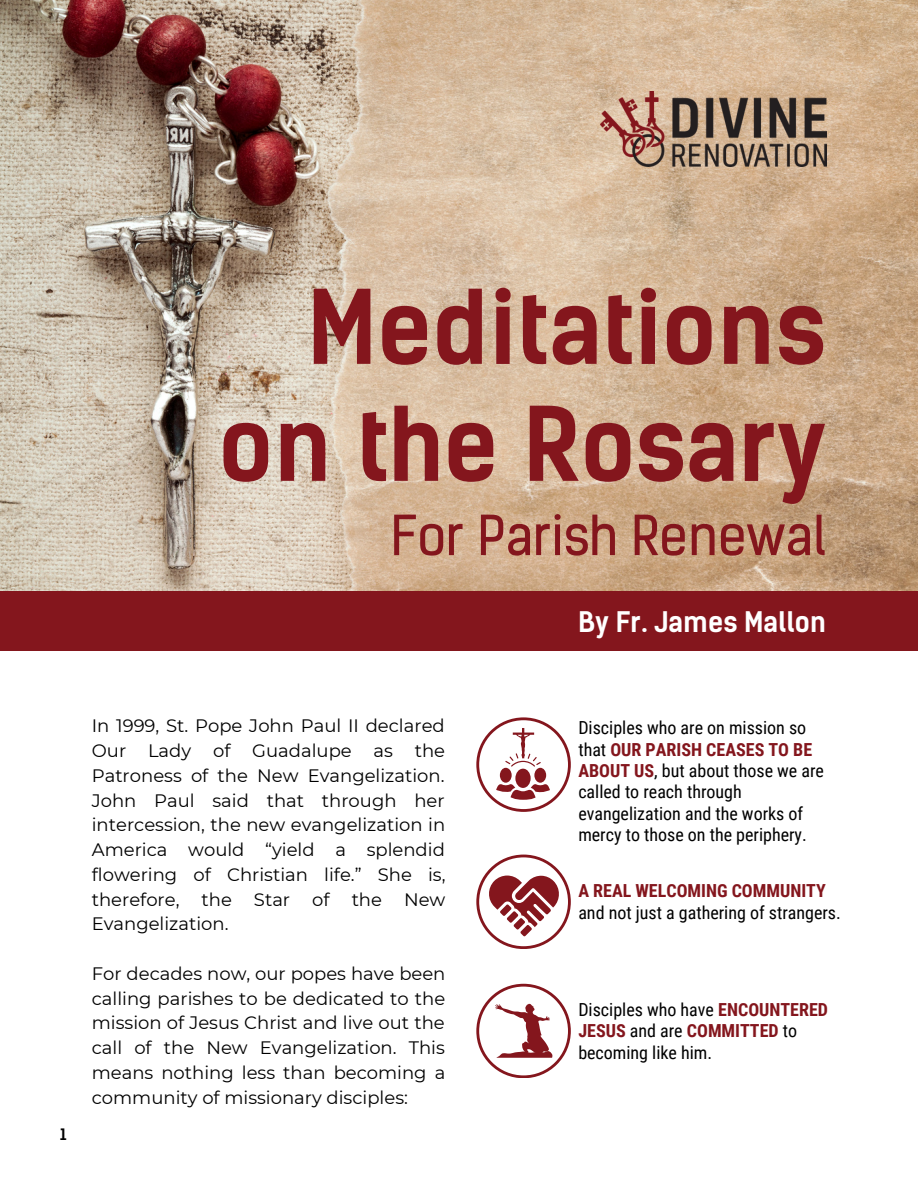
<style>
.page{position:relative;width:918px;height:1188px;background:#fff}
.page>*{position:absolute;margin:0;border:0;box-sizing:border-box;transform-origin:0 0}
.t1{font:700 97.5px "Kelson Sans";color:#84161d}
.t2{font:52.5px "Kelson Sans";color:#84161d}
.t3{font:700 27px "Kelson Sans";color:#fff}
.t4{font:18px/24.8px "Montserrat";color:#000;text-align:justify}
.t5{font:18px/21.3px "Roboto Condensed";color:#000}
.t6{font:700 15px "Kelson Sans";color:#000}
.s1{font-weight:700;color:#84161d}
</style>
<div class="page">
<img style="left:0;top:0;width:918px;height:592px">
<img style="left:600px;top:92px;width:226px;height:74px">
<svg style="left:476px;top:855px;width:95px;height:94px"></svg>
<svg style="left:476px;top:717px;width:95px;height:95px"></svg>
<svg style="left:476px;top:984px;width:95px;height:94px"></svg>
<div style="left:0;top:592px;width:918px;height:59px;background:#84161d"></div>
<p class="t1" style="left:307px;top:271px;width:521px">Meditations</p>
<p class="t1" style="left:219px;top:388px;width:609px">on the Rosary</p>
<p class="t2" style="left:391px;top:505px;width:437px">For Parish Renewal</p>
<p class="t3" style="left:578px;top:607px;width:249px">By Fr. James Mallon</p>
<p class="t6" style="left:60px;top:1126px;width:8px">1</p>
<p class="t4" style="left:92px;top:714px;width:355px">In 1999, St. Pope John Paul II declared Our Lady of Guadalupe as the Patroness of the New Evangelization.<br>John Paul said that through her intercession, the new evangelization in America would “yield a splendid flowering of Christian life.” She is, therefore, the Star of the New Evangelization.</p>
<p class="t4" style="left:92px;top:961px;width:355px">For decades now, our popes have been calling parishes to be dedicated to the mission of Jesus Christ and live out the call of the New Evangelization. This means nothing less than becoming a community of missionary disciples:</p>
<p class="t5" style="left:578px;top:717px;width:247px">Disciples who are on mission so that <span class="s1">OUR PARISH CEASES TO BE<br>ABOUT US</span>, but about those we are called to reach through evangelization and the works of mercy to those on the periphery.</p>
<p class="t5" style="left:578px;top:881px;width:264px"><span class="s1">A REAL WELCOMING COMMUNITY </span>and not just a gathering of strangers.</p>
<p class="t5" style="left:578px;top:999px;width:251px">Disciples who have <span class="s1">ENCOUNTERED<br>JESUS</span> and are <span class="s1">COMMITTED</span> to becoming like him.</p>
</div>
